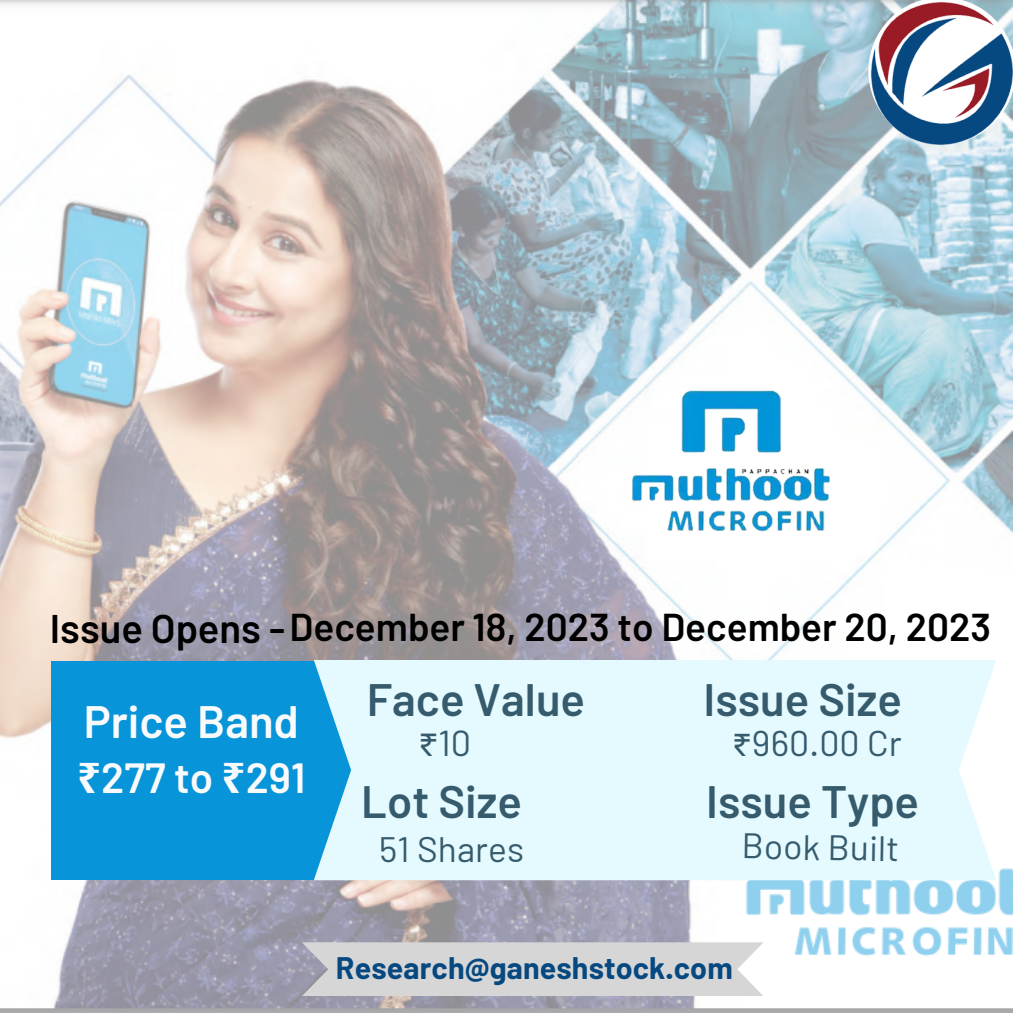
<style>
.page{position:relative;width:1013px;height:1013px;background:#fff}
.page>*{position:absolute;margin:0;border:0;box-sizing:border-box;transform-origin:0 0}
.t1{font:600 45.38px "Barlow";color:#365b6d}
.t2{font:600 45.38px "Barlow";color:#f9fafc}
.t3{font:600 42.12px "Barlow";color:#f9fafc}
.t4{font:600 38.75px "Barlow";color:#000}
.t5{font:36px "Barlow";color:#365b6d}
.t6{font:35.62px "Barlow";letter-spacing:.005em;color:#365b6d}
.t7{font:35.38px "Barlow";letter-spacing:.005em;color:#365b6d}
.t8{font:700 30.38px "Barlow";letter-spacing:.005em;color:#064880}
.s1{font-size:39.88px}
.s2{font-family:"Noto Sans";font-weight:700}
.s3{font-family:"Noto Sans Gurmukhi"}
</style>
<div class="page">
<img style="left:0;top:0;width:1012px;height:1012px">
<img style="left:868px;top:0;width:144px;height:147px">
<div style="left:51px;top:660px;width:306px;height:219px;background:#0794d9"></div>
<div style="left:314px;top:660px;width:682px;height:220px;background:#e4faff"></div>
<svg style="left:302px;top:942px;width:461px;height:54px"></svg>
<img style="left:623px;top:375px;width:219px;height:179px">
<p class="t4" style="left:50px;top:602px;width:942px"><span class="s1">Issue Opens -</span>December 18, 2023 to December 20, 2023</p>
<p class="t2" style="left:84px;top:692px;width:216px">Price Band</p>
<p class="t3" style="left:77px;top:750px;width:230px"><span class="s2">₹</span>277 to <span class="s2">₹</span>291</p>
<p class="t1" style="left:367px;top:671px;width:220px">Face Value</p>
<p class="t5" style="left:418px;top:720px;width:54px"><span class="s3">₹</span>10</p>
<p class="t1" style="left:361px;top:773px;width:162px">Lot Size</p>
<p class="t7" style="left:379px;top:826px;width:147px">51 Shares</p>
<p class="t1" style="left:703px;top:671px;width:200px">Issue Size</p>
<p class="t6" style="left:732px;top:720px;width:171px"><span class="s3">₹</span>960.00 Cr</p>
<p class="t1" style="left:706px;top:773px;width:214px">Issue Type</p>
<p class="t7" style="left:742px;top:823px;width:159px;rotate:1deg">Book Built</p>
<p class="t8" style="left:336px;top:949px;width:398px">Research@ganeshstock.com</p>
</div>
